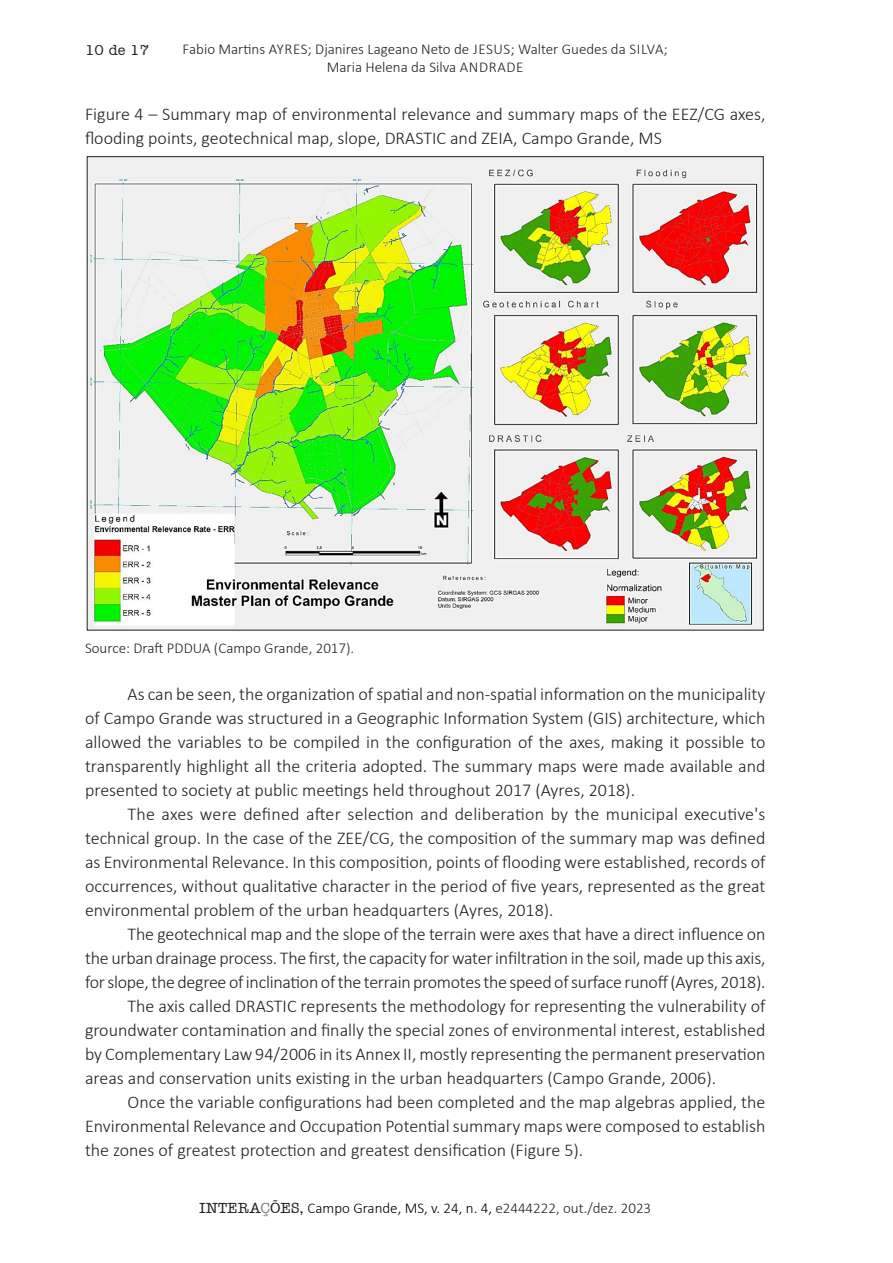
<style>
.page{position:relative;width:893px;height:1263px;background:#fff}
.page>*{position:absolute;margin:0;border:0;box-sizing:border-box;transform-origin:0 0}
.Corpo_do_texto{font:300 18px/24px "Calibri";color:#231f20;text-align:justify}
.Tabela_figura{font:300 18px/24px "Calibri";color:#231f20}
.t1{font:300 15px/18px "Calibri";color:#231f20;text-align:center}
.t2{font:300 15px "Calibri";color:#000}
.t3{font:500 15px "Amer Typewriter IT Cby BT";color:#231f20}
.s1{font-family:"Amer Typewriter IT Cby BT";font-weight:500;color:#231f20}
.s2{font-family:"Amer Typewriter IT Cby BT";font-weight:500;color:#808285}
.s3{color:#231f20}
</style>
<div class="page">
<img style="left:89px;top:158px;width:673px;height:470px">
<p class="t3" style="left:85px;top:41px;width:66px">10 de 17</p>
<p class="t1" style="left:183px;top:40px;width:487px">Fabio Martins AYRES; Djanires Lageano Neto de JESUS; Walter Guedes da SILVA;<br>Maria Helena da Silva ANDRADE</p>
<p class="Tabela_figura" style="left:85px;top:102px;width:682px">Figure 4 – Summary map of environmental relevance and summary maps of the EEZ/CG axes, flooding points, geotechnical map, slope, DRASTIC and ZEIA, Campo Grande, MS</p>
<p class="t1" style="left:85px;top:639px;width:271px">Source: Draft PDDUA (Campo Grande, 2017).</p>
<p class="Corpo_do_texto" style="left:85px;top:681px;width:682px;text-indent:43px">As can be seen, the organization of spatial and non-spatial information on the municipality of Campo Grande was structured in a Geographic Information System (GIS) architecture, which allowed the variables to be compiled in the configuration of the axes, making it possible to transparently highlight all the criteria adopted. The summary maps were made available and presented to society at public meetings held throughout 2017 (Ayres, 2018).</p>
<p class="Corpo_do_texto" style="left:85px;top:801px;width:682px;text-indent:43px">The axes were defined after selection and deliberation by the municipal executive's technical group. In the case of the ZEE/CG, the composition of the summary map was defined as Environmental Relevance. In this composition, points of flooding were established, records of occurrences, without qualitative character in the period of five years, represented as the great environmental problem of the urban headquarters (Ayres, 2018).</p>
<p class="Corpo_do_texto" style="left:85px;top:921px;width:682px;text-indent:43px">The geotechnical map and the slope of the terrain were axes that have a direct influence on the urban drainage process. The first, the capacity for water infiltration in the soil, made up this axis, for slope, the degree of inclination of the terrain promotes the speed of surface runoff (Ayres, 2018).</p>
<p class="Corpo_do_texto" style="left:85px;top:993px;width:682px;text-indent:43px">The axis called DRASTIC represents the methodology for representing the vulnerability of groundwater contamination and finally the special zones of environmental interest, established by Complementary Law 94/2006 in its Annex II, mostly representing the permanent preservation areas and conservation units existing in the urban headquarters (Campo Grande, 2006).</p>
<p class="Corpo_do_texto" style="left:85px;top:1089px;width:682px;text-indent:43px">Once the variable configurations had been completed and the map algebras applied, the Environmental Relevance and Occupation Potential summary maps were composed to establish the zones of greatest protection and greatest densification (Figure 5).</p>
<p class="t2" style="left:199px;top:1198px;width:453px"><span class="s1">INTERA</span><span class="s2">Ç</span><span class="s1">ÕES,</span> Campo Grande, MS, v. 24, n. 4, <span class="s3">e2444222, out./dez. 2023</span></p>
</div>
